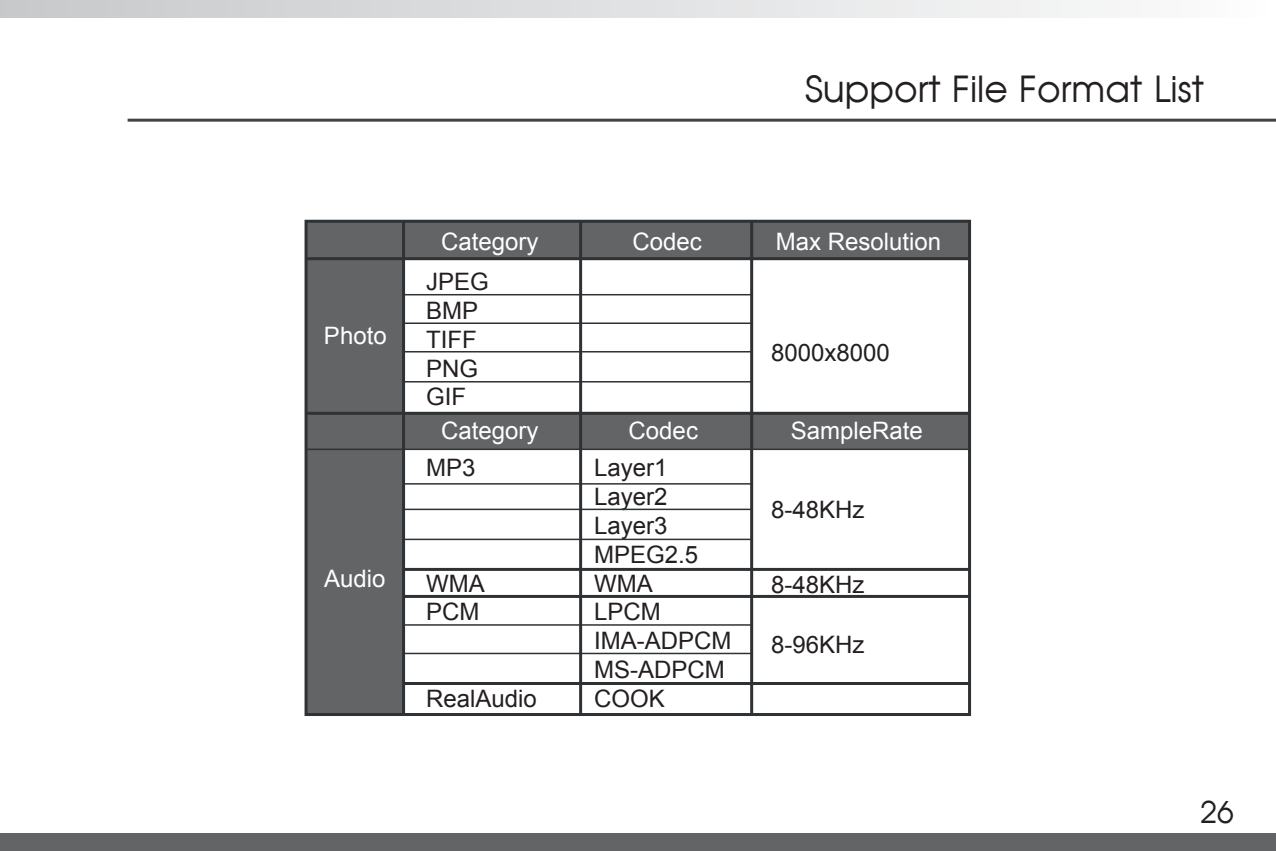
<style>
.page{position:relative;width:1276px;height:851px;background:#fff}
.page>*{position:absolute;margin:0;border:0;box-sizing:border-box;transform-origin:0 0}
.t1{font:36px "Avian";color:#231f20}
.t2{font:30px "Avian";color:#231f20}
.t3{font:24px/28.8px "Arial";color:#231f20}
.t4{font:24px "Arial";color:#fff}
</style>
<div class="page">
<div style="left:0;top:833px;width:1276px;height:17px;background:#636466"></div>
<div style="left:0;top:0;width:1276px;height:17px;background:linear-gradient(to right,#c7c8ca,#fcfcfd)"></div>
<hr style="left:128px;top:119px;width:1148px;height:3px;background:#414446">
<div style="left:306px;top:221px;width:664px;height:38px;background:#636466"></div>
<div style="left:306px;top:412px;width:664px;height:37px;background:#636466"></div>
<div style="left:306px;top:221px;width:98px;height:493px;background:#636466"></div>
<hr style="left:306px;top:257px;width:663px;height:3px;background:#2f3234">
<hr style="left:403px;top:294px;width:349px;height:1px;background:#2f3234">
<hr style="left:403px;top:322px;width:349px;height:2px;background:#2f3234">
<hr style="left:403px;top:351px;width:349px;height:1px;background:#2f3234">
<hr style="left:403px;top:381px;width:349px;height:1px;background:#2f3234">
<hr style="left:403px;top:483px;width:349px;height:1px;background:#2f3234">
<hr style="left:403px;top:508px;width:349px;height:2px;background:#2f3234">
<hr style="left:403px;top:538px;width:349px;height:2px;background:#2f3234">
<hr style="left:403px;top:624px;width:349px;height:1px;background:#2f3234">
<hr style="left:403px;top:652px;width:349px;height:2px;background:#2f3234">
<hr style="left:306px;top:448px;width:663px;height:2px;background:#2f3234">
<hr style="left:306px;top:412px;width:663px;height:3px;background:#2f3234">
<hr style="left:403px;top:568px;width:566px;height:3px;background:#2f3234">
<hr style="left:403px;top:595px;width:566px;height:3px;background:#2f3234">
<hr style="left:403px;top:682px;width:566px;height:3px;background:#2f3234">
<div style="left:304px;top:220px;width:667px;height:495px;border:3px solid #2f3234"></div>
<hr style="left:402px;top:221px;width:3px;height:492px;background:#2f3234">
<hr style="left:579px;top:221px;width:3px;height:492px;background:#2f3234">
<hr style="left:750px;top:221px;width:3px;height:494px;background:#2f3234">
<h1 class="t1" style="left:805px;top:68px;width:400px">Support File Format List</h1>
<p class="t4" style="left:324px;top:320px;width:64px">Photo</p>
<p class="t4" style="left:324px;top:563px;width:63px">Audio</p>
<p class="t4" style="left:441px;top:225px;width:99px">Category</p>
<p class="t4" style="left:632px;top:225px;width:71px">Codec</p>
<p class="t4" style="left:775px;top:225px;width:167px">Max Resolution</p>
<p class="t3" style="left:426px;top:267px;width:64px">JPEG<br>BMP<br>TIFF<br>PNG<br>GIF</p>
<p class="t3" style="left:771px;top:338px;width:120px">8000x8000</p>
<p class="t4" style="left:441px;top:414px;width:99px">Category</p>
<p class="t4" style="left:628px;top:414px;width:71px">Codec</p>
<p class="t4" style="left:790px;top:414px;width:134px">SampleRate</p>
<p class="t3" style="left:426px;top:453px;width:51px">MP3</p>
<p class="t3" style="left:594px;top:453px;width:139px">Layer1<br>Layer2<br>Layer3<br>MPEG2.5<br>WMA<br>LPCM<br>IMA-ADPCM<br>MS-ADPCM<br>COOK</p>
<p class="t3" style="left:771px;top:495px;width:95px">8-48KHz</p>
<p class="t3" style="left:426px;top:569px;width:60px">WMA<br>PCM</p>
<p class="t3" style="left:771px;top:570px;width:95px">8-48KHz</p>
<p class="t3" style="left:771px;top:630px;width:95px">8-96KHz</p>
<p class="t3" style="left:426px;top:684px;width:112px">RealAudio</p>
<p class="t2" style="left:1200px;top:793px;width:35px">26</p>
</div>
